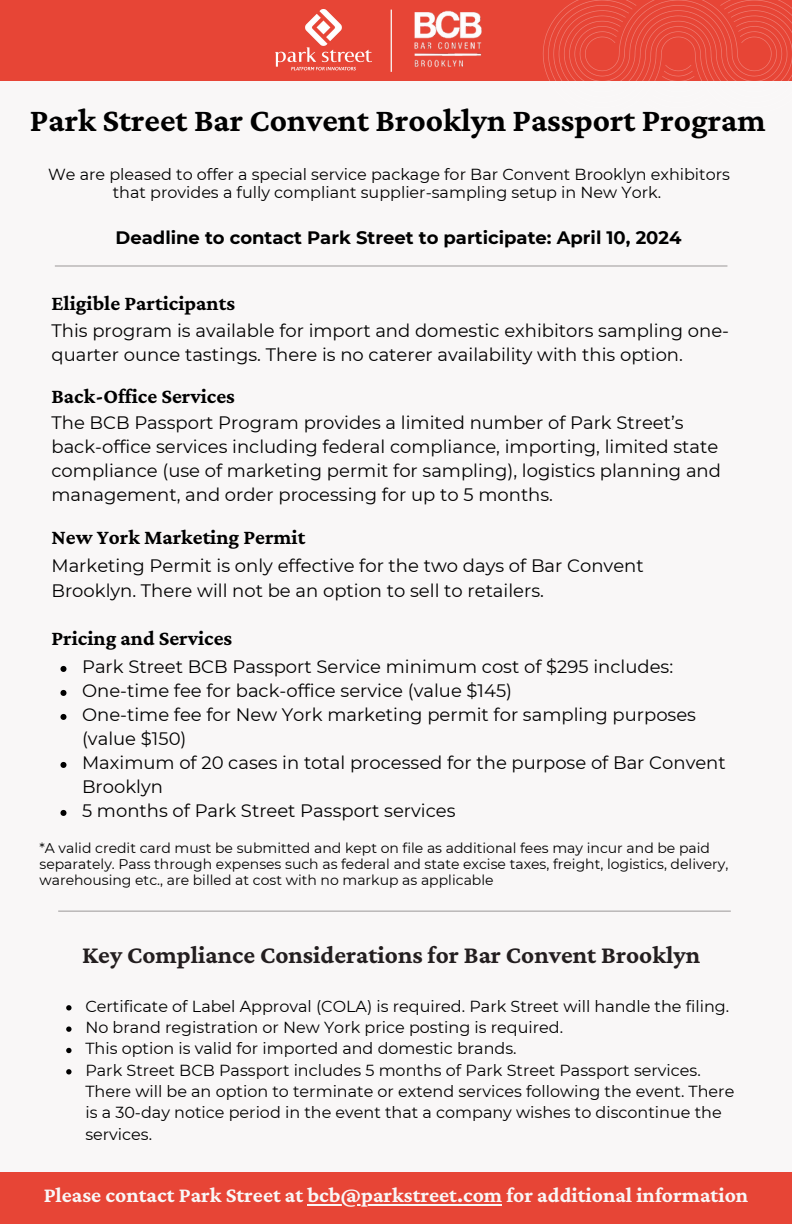
<style>
.page{position:relative;width:792px;height:1224px;background:#f9f7f7}
.page>*{position:absolute;margin:0;border:0;box-sizing:border-box;transform-origin:0 0}
.t1{font:700 33.4px "Crimson Pro";color:#000}
.t2{font:700 25.2px "Crimson Pro";color:#231e1f}
.t3{font:700 21.6px "Crimson Pro";color:#f9f7f7}
.t4{font:700 21.2px "Crimson Pro";color:#000}
.t5{font:18px/24px "Montserrat";color:#000}
.t6{font:700 18px "Montserrat";color:#000}
.t7{font:16px/21.4px "Montserrat";color:#000;text-align:center}
.t8{font:14px/16.4px "Montserrat";color:#000}
</style>
<div class="page">
<div style="left:0;top:0;width:792px;height:81px;background:#e74536"></div>
<svg style="left:543px;top:0;width:249px;height:81px"></svg>
<div style="left:0;top:1172px;width:792px;height:52px;background:#e74536"></div>
<svg style="left:60px;top:666px;width:6px;height:6px"></svg>
<svg style="left:60px;top:690px;width:6px;height:6px"></svg>
<svg style="left:60px;top:714px;width:6px;height:6px"></svg>
<svg style="left:60px;top:762px;width:6px;height:6px"></svg>
<svg style="left:60px;top:810px;width:6px;height:6px"></svg>
<svg style="left:66px;top:1005px;width:6px;height:5px"></svg>
<svg style="left:66px;top:1026px;width:6px;height:6px"></svg>
<svg style="left:66px;top:1048px;width:6px;height:5px"></svg>
<svg style="left:66px;top:1069px;width:6px;height:5px"></svg>
<hr style="left:307px;top:1204px;width:195px;height:1px;background:#f9f7f7">
<hr style="left:391px;top:10px;width:1px;height:62px;background:#f9f7f7">
<img style="left:275px;top:10px;width:96px;height:61px">
<img style="left:414px;top:10px;width:68px;height:58px">
<hr style="left:58px;top:910px;width:673px;height:2px;background:#231e1f">
<hr style="left:55px;top:265px;width:672px;height:2px;background:#231e1f">
<p class="t1" style="left:30px;top:101px;width:737px">Park Street Bar Convent Brooklyn Passport Program</p>
<p class="t7" style="left:48px;top:165px;width:683px;line-height:18.6px">We are pleased to offer a special service package for Bar Convent Brooklyn exhibitors that provides a fully compliant supplier-sampling setup in New York.</p>
<p class="t6" style="left:116px;top:227px;width:567px">Deadline to contact Park Street to participate: April 10, 2024</p>
<p class="t4" style="left:51px;top:291px;width:185px">Eligible Participants</p>
<p class="t5" style="left:51px;top:318px;width:679px">This program is available for import and domestic exhibitors sampling one&shy;quarter ounce tastings. There is no caterer availability with this option.</p>
<h5 class="t4" style="left:51px;top:384px;width:185px">Back-Office Services</h5>
<h3 class="t5" style="left:51px;top:411px;width:671px">The BCB Passport Program provides a limited number of Park Street’s back-office services including federal compliance, importing, limited state compliance (use of marketing permit for sampling), logistics planning and management, and order processing for up to 5 months.</h3>
<h5 class="t4" style="left:51px;top:525px;width:255px">New York Marketing Permit</h5>
<h3 class="t5" style="left:51px;top:553px;width:594px;line-height:25.4px">Marketing Permit is only effective for the two days of Bar Convent<br>Brooklyn. There will not be an option to sell to retailers.</h3>
<h3 class="t4" style="left:51px;top:626px;width:182px">Pricing and Services</h3>
<h1 class="t5" style="left:82px;top:655px;width:593px">Park Street BCB Passport Service minimum cost of $295 includes:</h1>
<h6 class="t5" style="left:82px;top:679px;width:432px">One-time fee for back-office service (value $145)</h6>
<h4 class="t5" style="left:82px;top:703px;width:616px">One-time fee for New York marketing permit for sampling purposes (value $150)</h4>
<h3 class="t5" style="left:82px;top:751px;width:645px">Maximum of 20 cases in total processed for the purpose of Bar Convent<br>Brooklyn</h3>
<h5 class="t5" style="left:82px;top:799px;width:375px">5 months of Park Street Passport services</h5>
<p class="t8" style="left:40px;top:840px;width:690px">*A valid credit card must be submitted and kept on file as additional fees may incur and be paid separately. Pass through expenses such as federal and state excise taxes, freight, logistics, delivery, warehousing etc., are billed at cost with no markup as applicable</p>
<p class="t2" style="left:82px;top:941px;width:619px">Key Compliance Considerations for Bar Convent Brooklyn</p>
<p class="t7" style="left:85px;top:995px;width:645px">Certificate of Label Approval (COLA) is required. Park Street will handle the filing.</p>
<p class="t7" style="left:85px;top:1017px;width:479px">No brand registration or New York price posting is required.</p>
<p class="t7" style="left:85px;top:1038px;width:433px">This option is valid for imported and domestic brands.</p>
<h2 class="t7" style="left:85px;top:1059px;width:650px;text-align:left">Park Street BCB Passport includes 5 months of Park Street Passport services.<br>There will be an option to terminate or extend services following the event. There is a 30-day notice period in the event that a company wishes to discontinue the services.</h2>
<p class="t3" style="left:44px;top:1183px;width:706px">Please contact Park Street at bcb@parkstreet.com for additional information</p>
</div>
